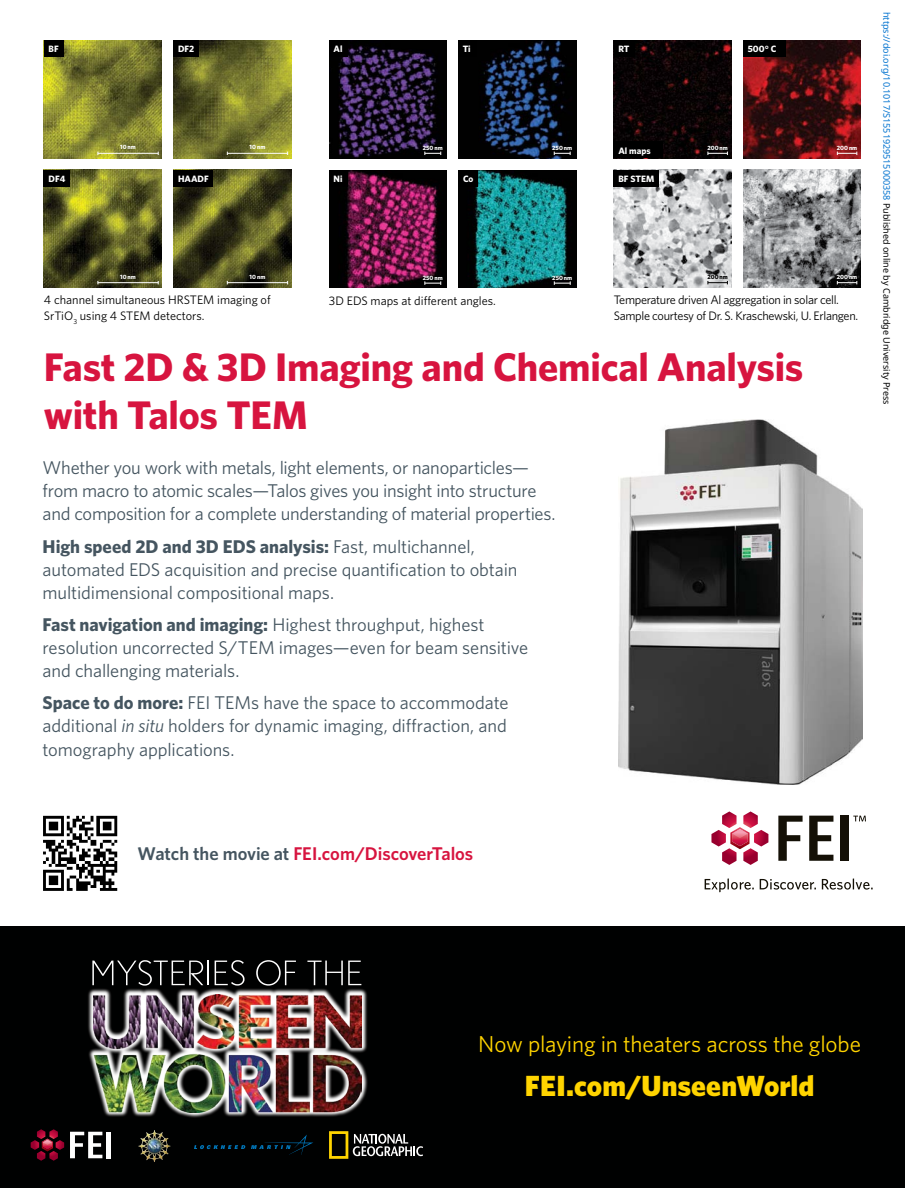
<style>
.page{position:relative;width:905px;height:1188px;background:#fff}
.page>*{position:absolute;margin:0;border:0;box-sizing:border-box;transform-origin:0 0}
.t1{font:700 39.9px/48px "Whitney";letter-spacing:-.005em;color:#d7143f}
.t2{font:900 29.25px "Whitney";color:#ffd400}
.t3{font:23.1px "Whitney";letter-spacing:-.005em;color:#ffd400}
.t4{font:18.45px/23.1px "Whitney";letter-spacing:-.01em;color:#455560}
.t5{font:600 18.45px "Whitney";letter-spacing:-.005em;color:#d7143f}
.t6{font:12.3px/15.3px "Whitney";color:#000}
.t7{font:12.3px/15.3px "Whitney";letter-spacing:-.02em;color:#000}
.t8{font:700 9.3px "Whitney";color:#fff}
.t9{font:9px "Noto Sans";color:#0172cf}
.t10{font:700 6.15px "Whitney";color:#fff}
.t11{font:700 6.15px "Whitney";color:#000}
.s1{font-weight:700}
.s2{font-style:italic}
.s3{color:#000}
.s4{color:#455560}
</style>
<div class="page">
<img style="left:43px;top:815px;width:75px;height:76px">
<img style="left:743px;top:40px;width:117px;height:118px">
<img style="left:613px;top:40px;width:118px;height:118px">
<img style="left:613px;top:170px;width:118px;height:117px">
<img style="left:743px;top:170px;width:117px;height:117px">
<div style="left:613px;top:40px;width:21px;height:17px;background:#000"></div>
<div style="left:613px;top:142px;width:49px;height:16px;background:#000"></div>
<div style="left:743px;top:40px;width:42px;height:17px;background:#000"></div>
<div style="left:613px;top:170px;width:46px;height:16px;background:#000"></div>
<svg style="left:707px;top:152px;width:21px;height:3px"></svg>
<svg style="left:707px;top:281px;width:21px;height:3px"></svg>
<svg style="left:836px;top:152px;width:21px;height:3px"></svg>
<svg style="left:836px;top:281px;width:21px;height:3px"></svg>
<img style="left:329px;top:40px;width:117px;height:118px">
<img style="left:329px;top:170px;width:117px;height:118px">
<img style="left:458px;top:170px;width:118px;height:118px">
<img style="left:458px;top:40px;width:118px;height:118px">
<div style="left:329px;top:40px;width:18px;height:17px;background:#000"></div>
<div style="left:329px;top:170px;width:18px;height:17px;background:#000"></div>
<div style="left:458px;top:170px;width:20px;height:17px;background:#000"></div>
<div style="left:458px;top:40px;width:18px;height:17px;background:#000"></div>
<svg style="left:424px;top:152px;width:17px;height:3px"></svg>
<svg style="left:424px;top:281px;width:17px;height:4px"></svg>
<svg style="left:554px;top:281px;width:17px;height:4px"></svg>
<svg style="left:554px;top:152px;width:16px;height:3px"></svg>
<img style="left:618px;top:419px;width:244px;height:366px">
<img style="left:44px;top:40px;width:118px;height:118px">
<img style="left:173px;top:40px;width:118px;height:118px">
<img style="left:44px;top:170px;width:118px;height:117px">
<img style="left:173px;top:170px;width:118px;height:117px">
<div style="left:44px;top:40px;width:19px;height:17px;background:#000"></div>
<div style="left:173px;top:40px;width:26px;height:17px;background:#000"></div>
<div style="left:44px;top:170px;width:26px;height:16px;background:#000"></div>
<div style="left:173px;top:170px;width:40px;height:16px;background:#000"></div>
<hr style="left:98px;top:153px;width:60px;height:1px;background:#fff">
<hr style="left:98px;top:282px;width:60px;height:1px;background:#fff">
<hr style="left:227px;top:153px;width:60px;height:1px;background:#fff">
<hr style="left:227px;top:282px;width:60px;height:1px;background:#fff">
<div style="left:0;top:926px;width:904px;height:262px;background:#000101"></div>
<svg style="left:92px;top:960px;width:152px;height:26px"></svg>
<svg style="left:256px;top:960px;width:40px;height:26px"></svg>
<svg style="left:307px;top:961px;width:54px;height:24px"></svg>
<svg style="left:88px;top:988px;width:280px;height:130px"></svg>
<img style="left:94px;top:994px;width:267px;height:118px">
<svg style="left:194px;top:1145px;width:51px;height:4px"></svg>
<svg style="left:251px;top:1135px;width:62px;height:20px"></svg>
<svg style="left:70px;top:1132px;width:32px;height:26px"></svg>
<div style="left:106px;top:1132px;width:5px;height:26px;background:#fff"></div>
<svg style="left:31px;top:1129px;width:33px;height:32px"></svg>
<img style="left:138px;top:1130px;width:32px;height:32px">
<svg style="left:329px;top:1131px;width:94px;height:28px"></svg>
<svg style="left:704px;top:878px;width:168px;height:14px"></svg>
<svg style="left:778px;top:816px;width:24px;height:45px"></svg>
<svg style="left:809px;top:816px;width:24px;height:45px"></svg>
<div style="left:840px;top:816px;width:8px;height:45px;background:#141006"></div>
<svg style="left:711px;top:811px;width:57px;height:54px"></svg>
<svg style="left:853px;top:816px;width:13px;height:5px"></svg>
<p class="t8" style="left:49px;top:43px;width:12px">BF</p>
<p class="t8" style="left:178px;top:43px;width:18px">DF2</p>
<p class="t8" style="left:333px;top:43px;width:10px">Al</p>
<p class="t8" style="left:463px;top:43px;width:9px">Ti</p>
<p class="t8" style="left:618px;top:43px;width:13px">RT</p>
<p class="t8" style="left:747px;top:43px;width:30px">500° C</p>
<p class="t10" style="left:120px;top:143px;width:17px">10 nm</p>
<p class="t10" style="left:249px;top:143px;width:17px">10 nm</p>
<p class="t10" style="left:423px;top:144px;width:22px">250 nm</p>
<p class="t10" style="left:552px;top:144px;width:22px">250 nm</p>
<p class="t8" style="left:618px;top:144px;width:34px">Al maps</p>
<p class="t10" style="left:707px;top:144px;width:22px">200 nm</p>
<p class="t10" style="left:836px;top:144px;width:22px">200 nm</p>
<p class="t8" style="left:49px;top:172px;width:18px">DF4</p>
<p class="t8" style="left:178px;top:172px;width:32px">HAADF</p>
<p class="t8" style="left:333px;top:173px;width:10px">Ni</p>
<p class="t8" style="left:463px;top:173px;width:12px">Co</p>
<p class="t8" style="left:618px;top:172px;width:37px">BF STEM</p>
<p class="t10" style="left:120px;top:272px;width:17px">10 nm</p>
<p class="t10" style="left:249px;top:272px;width:17px">10 nm</p>
<p class="t10" style="left:423px;top:273px;width:22px">250 nm</p>
<p class="t10" style="left:552px;top:273px;width:22px">250 nm</p>
<p class="t11" style="left:707px;top:273px;width:22px">200 nm</p>
<p class="t10" style="left:836px;top:273px;width:22px">200 nm</p>
<p class="t6" style="left:44px;top:292px;width:228px">4 channel simultaneous HRSTEM imaging of<br>SrTiO<sub>3</sub> using 4 STEM detectors.</p>
<p class="t6" style="left:329px;top:292px;width:168px">3D EDS maps at different angles.</p>
<p class="t7" style="left:613px;top:292px;width:246px">Temperature driven Al aggregation in solar cell.<br>Sample courtesy of Dr. S. Kraschewski, U. Erlangen.</p>
<p class="t1" style="left:44px;top:342px;width:761px">Fast 2D &amp; 3D Imaging and Chemical Analysis with Talos TEM</p>
<p class="t4" style="left:43px;top:456px;width:514px">Whether you work with metals, light elements, or nanoparticles— from macro to atomic scales—Talos gives you insight into structure and composition for a complete understanding of material properties.</p>
<p class="t4" style="left:43px;top:534px;width:476px"><span class="s1">High speed 2D and 3D EDS analysis:</span> Fast, multichannel, automated EDS acquisition and precise quantification to obtain multidimensional compositional maps.</p>
<p class="t4" style="left:43px;top:613px;width:487px"><span class="s1">Fast navigation and imaging:</span> Highest throughput, highest resolution uncorrected S/TEM images—even for beam sensitive and challenging materials.</p>
<p class="t4" style="left:43px;top:691px;width:467px;text-align:justify"><span class="s1">Space to do more:</span> FEI TEMs have the space to accommodate additional <span class="s2">in situ</span> holders for dynamic imaging, diffraction, and tomography applications.</p>
<p class="t9" style="left:893px;top:12px;width:394px;rotate:90deg">https://doi.org/10.1017/S1551929515000358 <span class="s3">Published online by Cambridge University Press</span></p>
<p class="t5" style="left:137px;top:842px;width:337px"><span class="s4">Watch the movie at</span> FEI.com/DiscoverTalos</p>
<p class="t3" style="left:478px;top:1028px;width:384px">Now playing in theaters across the globe</p>
<p class="t2" style="left:525px;top:1066px;width:291px">FEI.com/UnseenWorld</p>
</div>
